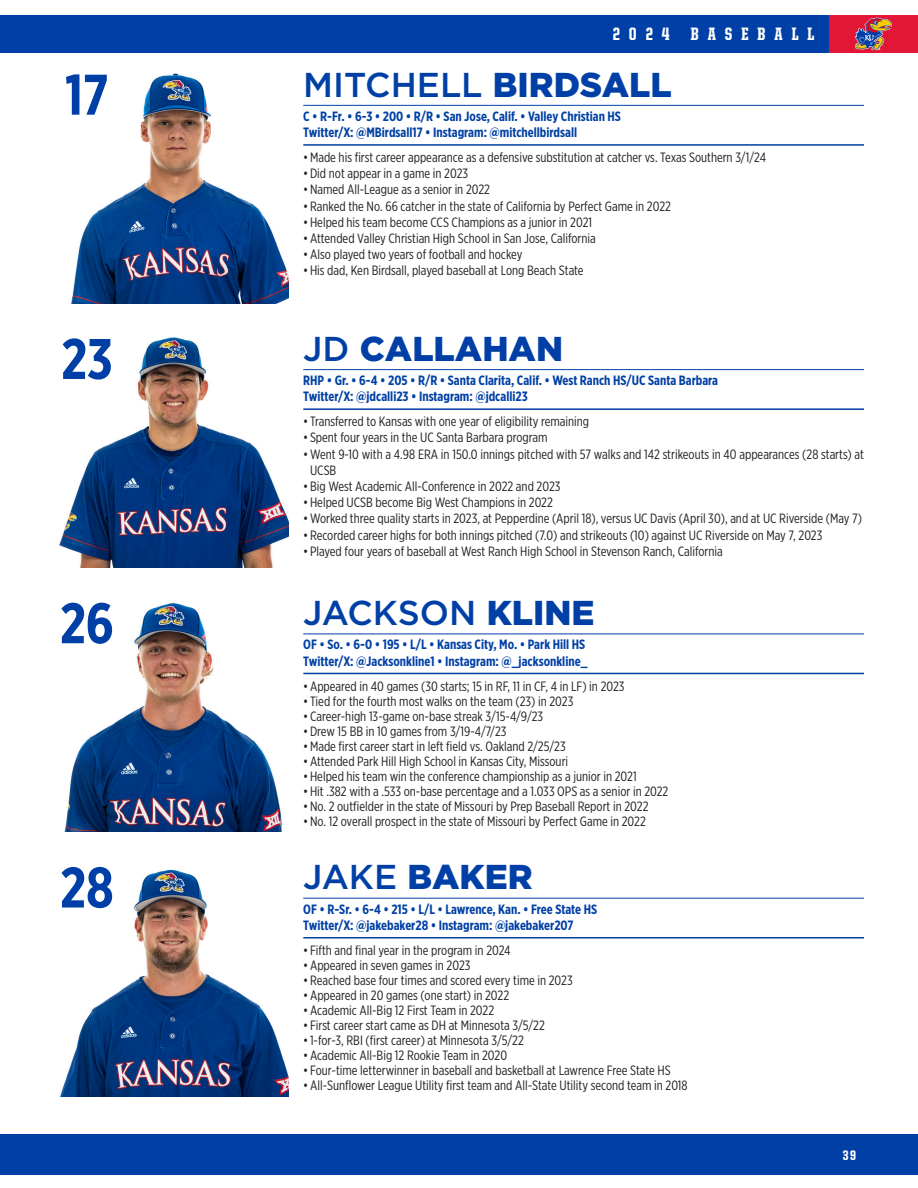
<style>
.page{position:relative;width:918px;height:1188px;background:#fff}
.page>*{position:absolute;margin:0;border:0;box-sizing:border-box;transform-origin:0 0}
.t1{font:700 57.15px "Gotham X Narrow";color:#0040a6}
.t2{font:500 34.5px "Gotham";color:#0040a6}
.t3{font:900 34.5px "Gotham";color:#0040a6}
.t4{font:800 18px "United Serif Cond";letter-spacing:.5em;color:#fff}
.t5{font:800 13.8px "United Serif Cond";color:#fff}
.t6{font:13.5px/16.2px "Gotham X Narrow";color:#231f20}
.t7{font:700 13.5px "Gotham X Narrow";color:#0040a6}
.s1{font-weight:900}
.s2{font-weight:500}
</style>
<div class="page">
<div style="left:0;top:1134px;width:918px;height:41px;background:#0040a6"></div>
<div style="left:0;top:15px;width:830px;height:38px;background:#0040a6"></div>
<div style="left:830px;top:15px;width:88px;height:38px;background:#e21736"></div>
<svg style="left:855px;top:17px;width:37px;height:33px"></svg>
<img style="left:59px;top:337px;width:229px;height:231px">
<hr style="left:303px;top:369px;width:561px;height:1px;background:#0040a6">
<hr style="left:303px;top:408px;width:561px;height:2px;background:#0040a6">
<img style="left:64px;top:603px;width:218px;height:229px">
<hr style="left:303px;top:634px;width:561px;height:1px;background:#0040a6">
<hr style="left:303px;top:673px;width:561px;height:1px;background:#0040a6">
<img style="left:60px;top:869px;width:228px;height:227px">
<hr style="left:303px;top:898px;width:561px;height:1px;background:#0040a6">
<hr style="left:303px;top:937px;width:561px;height:2px;background:#0040a6">
<img style="left:71px;top:73px;width:217px;height:230px">
<hr style="left:303px;top:105px;width:561px;height:1px;background:#0040a6">
<hr style="left:303px;top:144px;width:561px;height:2px;background:#0040a6">
<p class="t1" style="left:65px;top:59px;width:45px">17</p>
<p class="t1" style="left:61px;top:324px;width:53px">23</p>
<p class="t1" style="left:60px;top:588px;width:56px">26</p>
<p class="t1" style="left:60px;top:852px;width:56px">28</p>
<h3 class="t4" style="left:613px;top:25px;width:203px">2024 BASEBALL</h3>
<p class="t2" style="left:303px;top:62px;width:370px">MITCHELL <span class="s1">BIRDSALL</span></p>
<p class="t7" style="left:303px;top:108px;width:319px">C • R-Fr. • 6-3 • 200 • R/R • San Jose, Calif. • Valley Christian HS</p>
<p class="t7" style="left:303px;top:124px;width:275px">Twitter/X: @MBirdsall17 • Instagram: @mitchellbirdsall</p>
<p class="t6" style="left:303px;top:149px;width:464px">•Made his first career appearance as a defensive substitution at catcher vs. Texas Southern 3/1/24</p>
<p class="t6" style="left:303px;top:165px;width:166px">•Did not appear in a game in 2023</p>
<p class="t6" style="left:303px;top:181px;width:188px">•Named All-League as a senior in 2022</p>
<p class="t6" style="left:303px;top:198px;width:369px">•Ranked the No. 66 catcher in the state of California by Perfect Game in 2022</p>
<p class="t6" style="left:303px;top:214px;width:290px">•Helped his team become CCS Champions as a junior in 2021</p>
<p class="t6" style="left:303px;top:230px;width:294px">•Attended Valley Christian High School in San Jose, California</p>
<p class="t6" style="left:303px;top:246px;width:221px">•Also played two years of football and hockey</p>
<p class="t6" style="left:303px;top:262px;width:282px">•His dad, Ken Birdsall, played baseball at Long Beach State</p>
<p class="t3" style="left:303px;top:325px;width:261px"><span class="s2">JD</span> CALLAHAN</p>
<p class="t7" style="left:303px;top:372px;width:416px">RHP • Gr. • 6-4 • 205 • R/R • Santa Clarita, Calif. • West Ranch HS/UC Santa Barbara</p>
<p class="t7" style="left:303px;top:388px;width:226px">Twitter/X: @jdcalli23 • Instagram: @jdcalli23</p>
<p class="t6" style="left:303px;top:413px;width:288px">• Transferred to Kansas with one year of eligibility remaining</p>
<p class="t6" style="left:303px;top:429px;width:246px">• Spent four years in the UC Santa Barbara program</p>
<p class="t6" style="left:310px;top:446px;width:555px;text-indent:-7px">•Went 9-10 with a 4.98 ERA in 150.0 innings pitched with 57 walks and 142 strikeouts in 40 appearances (28 starts) at<br>UCSB</p>
<p class="t6" style="left:303px;top:478px;width:259px">•Big West Academic All-Conference in 2022 and 2023</p>
<p class="t6" style="left:303px;top:494px;width:251px">•Helped UCSB become Big West Champions in 2022</p>
<p class="t6" style="left:303px;top:510px;width:560px">•Worked three quality starts in 2023, at Pepperdine (April 18), versus UC Davis (April 30), and at UC Riverside (May 7)</p>
<p class="t6" style="left:303px;top:527px;width:521px">•Recorded career highs for both innings pitched (7.0) and strikeouts (10) against UC Riverside on May 7, 2023</p>
<p class="t6" style="left:303px;top:543px;width:421px">• Played four years of baseball at West Ranch High School in Stevenson Ranch, California</p>
<p class="t2" style="left:303px;top:590px;width:293px">JACKSON <span class="s1">KLINE</span></p>
<p class="t7" style="left:303px;top:636px;width:283px">OF • So. • 6-0 • 195 • L/L • Kansas City, Mo. • Park Hill HS</p>
<p class="t7" style="left:303px;top:653px;width:286px">Twitter/X: @Jacksonkline1 • Instagram: @_jacksonkline_</p>
<p class="t6" style="left:303px;top:678px;width:323px">•Appeared in 40 games (30 starts; 15 in RF, 11 in CF, 4 in LF) in 2023</p>
<p class="t6" style="left:303px;top:693px;width:272px">• Tied for the fourth most walks on the team (23) in 2023</p>
<p class="t6" style="left:303px;top:708px;width:242px">• Career-high 13-game on-base streak 3/15-4/9/23</p>
<p class="t6" style="left:303px;top:723px;width:205px">•Drew 15 BB in 10 games from 3/19-4/7/23</p>
<p class="t6" style="left:303px;top:738px;width:264px">•Made first career start in left field vs. Oakland 2/25/23</p>
<p class="t6" style="left:303px;top:753px;width:266px">•Attended Park Hill High School in Kansas City, Missouri</p>
<p class="t6" style="left:303px;top:768px;width:335px">•Helped his team win the conference championship as a junior in 2021</p>
<p class="t6" style="left:303px;top:783px;width:367px">•Hit .382 with a .533 on-base percentage and a 1.033 OPS as a senior in 2022</p>
<p class="t6" style="left:303px;top:798px;width:347px">•No. 2 outfielder in the state of Missouri by Prep Baseball Report in 2022</p>
<p class="t6" style="left:303px;top:813px;width:344px">•No. 12 overall prospect in the state of Missouri by Perfect Game in 2022</p>
<p class="t3" style="left:303px;top:853px;width:231px"><span class="s2">JAKE</span> BAKER</p>
<p class="t7" style="left:303px;top:901px;width:295px">OF • R-Sr. • 6-4 • 215 • L/L • Lawrence, Kan. • Free State HS</p>
<p class="t7" style="left:303px;top:917px;width:272px">Twitter/X: @jakebaker28 • Instagram: @jakebaker207</p>
<p class="t6" style="left:303px;top:942px;width:209px">• Fifth and final year in the program in 2024</p>
<p class="t6" style="left:303px;top:957px;width:169px">•Appeared in seven games in 2023</p>
<p class="t6" style="left:303px;top:972px;width:271px">•Reached base four times and scored every time in 2023</p>
<p class="t6" style="left:303px;top:987px;width:207px">•Appeared in 20 games (one start) in 2022</p>
<p class="t6" style="left:303px;top:1002px;width:192px">•Academic All-Big 12 First Team in 2022</p>
<p class="t6" style="left:303px;top:1017px;width:243px">• First career start came as DH at Minnesota 3/5/22</p>
<p class="t6" style="left:303px;top:1032px;width:222px">•1-for-3, RBI (first career) at Minnesota 3/5/22</p>
<p class="t6" style="left:303px;top:1047px;width:205px">•Academic All-Big 12 Rookie Team in 2020</p>
<p class="t6" style="left:303px;top:1062px;width:369px">• Four-time letterwinner in baseball and basketball at Lawrence Free State HS</p>
<p class="t6" style="left:303px;top:1077px;width:386px">•All-Sunflower League Utility first team and All-State Utility second team in 2018</p>
<p class="t5" style="left:843px;top:1148px;width:15px">39</p>
</div>
